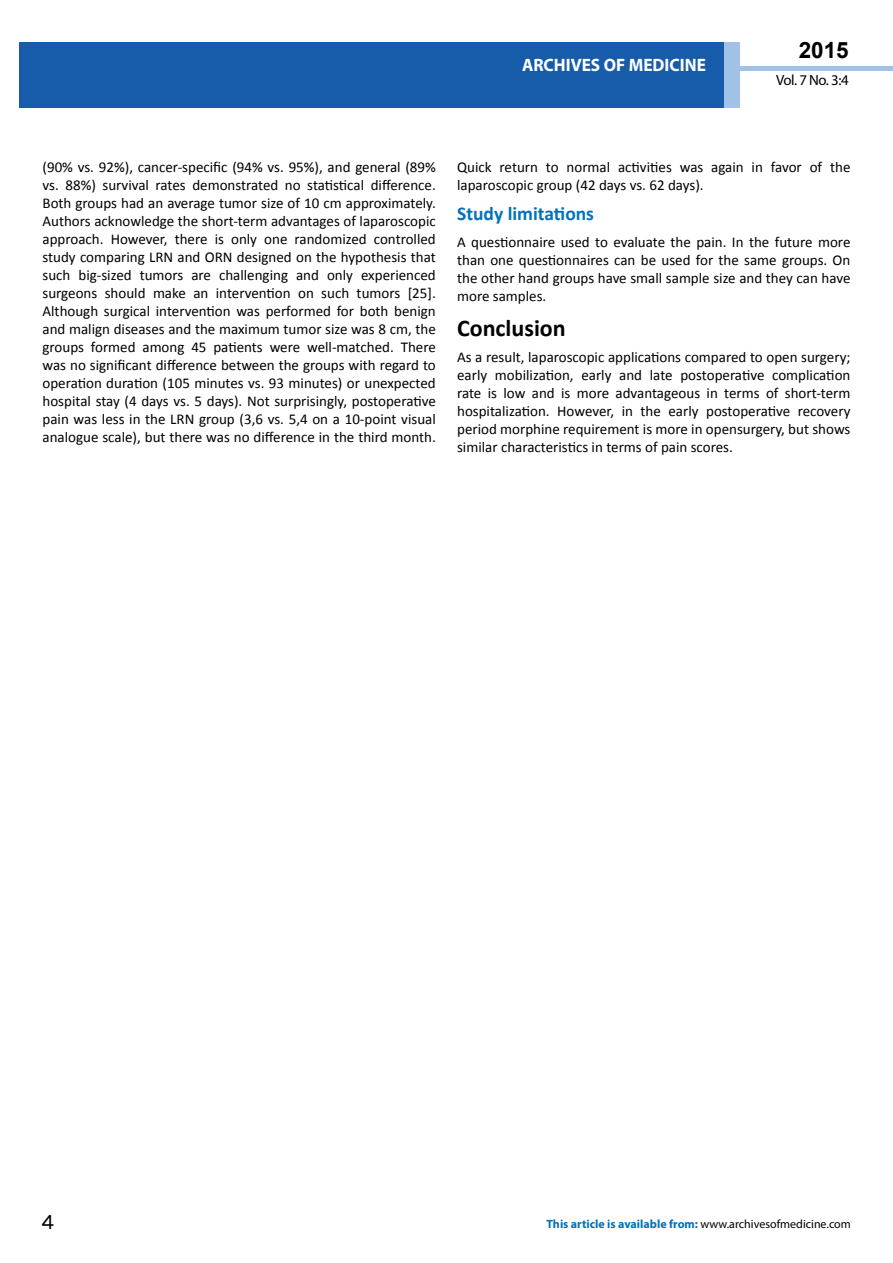
<style>
.page{position:relative;width:893px;height:1263px;background:#fff}
.page>*{position:absolute;margin:0;border:0;box-sizing:border-box;transform-origin:0 0}
.t1{font:25.5px "Tunga";color:#000}
.t2{font:700 24px "Calibri";color:#000}
.t3{font:700 22.5px "Arial";color:#000}
.t4{font:700 19.5px "Calibri";color:#0072bc}
.t5{font:700 18px "Myriad Pro";color:#fff;scale:.96 1}
.t6{font:15px/18px "Calibri";color:#000;text-align:justify}
.t7{font:14.85px "Myriad Pro";color:#000}
.t8{font:700 12px "Myriad Pro";color:#0072bc}
.s1{font-weight:400;color:#000}
</style>
<div class="page">
<div style="left:722px;top:66px;width:171px;height:5px;background:#a1c1e6"></div>
<div style="left:19px;top:42px;width:706px;height:66px;background:#165caa"></div>
<div style="left:725px;top:42px;width:15px;height:66px;background:#a1c1e6"></div>
<p class="t5" style="left:522px;top:53px;width:193px">ARCHIVES OF MEDICINE</p>
<h3 class="t3" style="left:799px;top:35px;width:52px">2015</h3>
<p class="t7" style="left:776px;top:71px;width:74px">Vol. 7 No. 3:4</p>
<p class="t6" style="left:43px;top:158px;width:395px">(90% vs. 92%), cancer-specific (94% vs. 95%), and general (89% vs. 88%) survival rates demonstrated no statistical difference.<br>Both groups had an average tumor size of 10 cm approximately.<br>Authors acknowledge the short-term advantages of laparoscopic approach. However, there is only one randomized controlled study comparing LRN and ORN designed on the hypothesis that such big-sized tumors are challenging and only experienced surgeons should make an intervention on such tumors [25].<br>Although surgical intervention was performed for both benign and malign diseases and the maximum tumor size was 8 cm, the groups formed among 45 patients were well-matched. There was no significant difference between the groups with regard to operation duration (105 minutes vs. 93 minutes) or unexpected hospital stay (4 days vs. 5 days). Not surprisingly, postoperative pain was less in the LRN group (3,6 vs. 5,4 on a 10-point visual analogue scale), but there was no difference in the third month.</p>
<p class="t6" style="left:457px;top:158px;width:395px">Quick return to normal activities was again in favor of the laparoscopic group (42 days vs. 62 days).</p>
<h3 class="t4" style="left:457px;top:201px;width:138px">Study limitations</h3>
<p class="t6" style="left:457px;top:233px;width:395px">A questionnaire used to evaluate the pain. In the future more than one questionnaires can be used for the same groups. On the other hand groups have small sample size and they can have more samples.</p>
<h2 class="t2" style="left:457px;top:312px;width:110px">Conclusion</h2>
<p class="t6" style="left:457px;top:348px;width:395px">As a result, laparoscopic applications compared to open surgery; early mobilization, early and late postoperative complication rate is low and is more advantageous in terms of short-term hospitalization. However, in the early postoperative recovery period morphine requirement is more in opensurgery, but shows similar characteristics in terms of pain scores.</p>
<h1 class="t1" style="left:41px;top:1205px;width:15px">4</h1>
<p class="t8" style="left:546px;top:1216px;width:306px">This article is available from: <span class="s1">www.archivesofmedicine.com</span></p>
</div>
